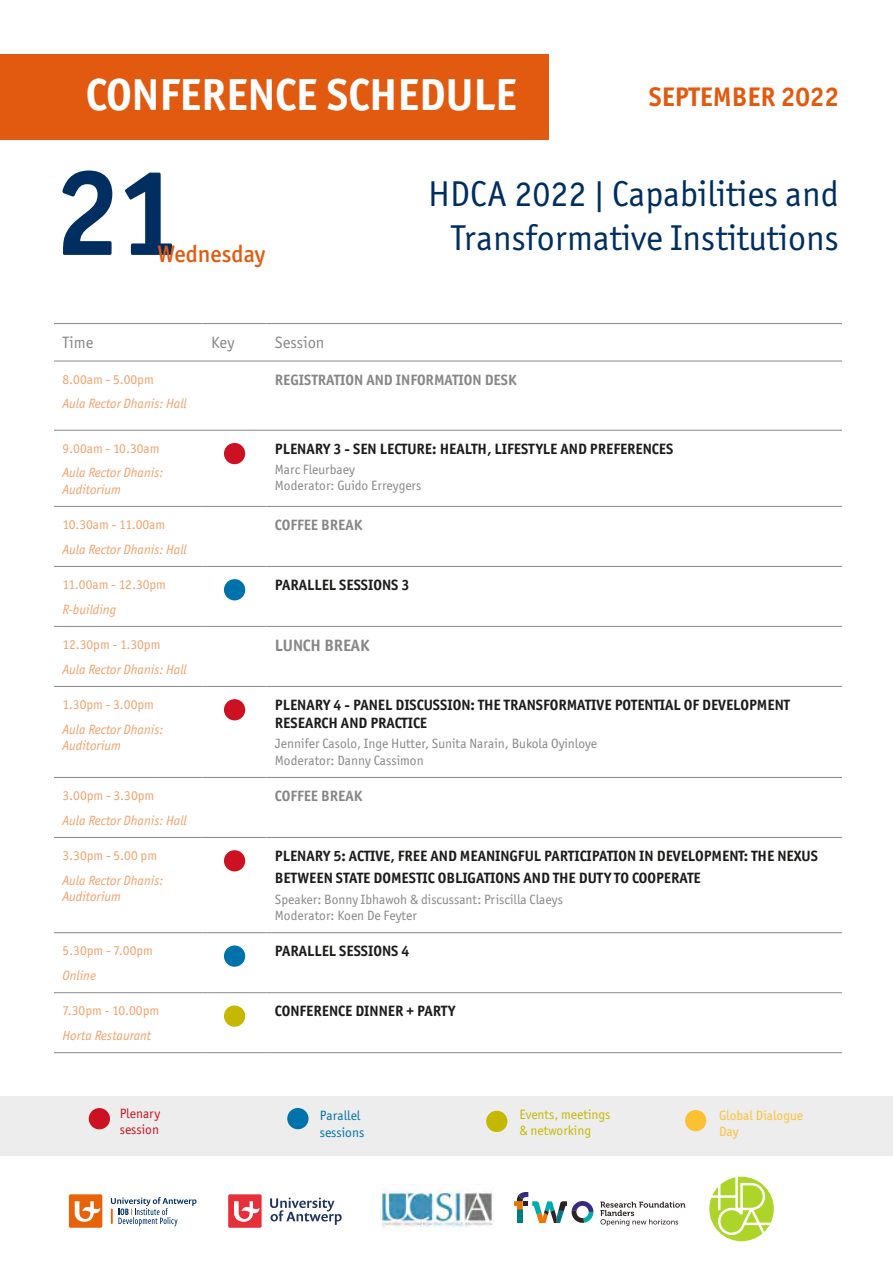
<style>
.page{position:relative;width:893px;height:1263px;background:#fff}
.page>*{position:absolute;margin:0;border:0;box-sizing:border-box;transform-origin:0 0}
.t1{font:700 123px "Officina Sans ITC Std";color:#002e61}
.t2{font:700 45px "Officina Sans ITC Std";color:#fff}
.t3{font:36px "Officina Sans ITC Std";color:#002e61}
.t4{font:700 27px "Officina Sans ITC Std";color:#e25a0f}
.t5{font:500 24px "Officina Sans ITC Std";color:#e25a0f}
.t6{font:16.5px "Officina Sans ITC Std";color:#878787}
.t7{font:700 16.5px "Officina Sans ITC Std";color:#878787}
.t8{font:700 15px/18px "Officina Sans ITC Std";color:#1c1c1b}
.t9{font:700 15px "Officina Sans ITC Std";color:#878787}
.t10{font:italic 13.5px/16.2px "Officina Sans ITC Std";color:#f0a16c}
.t11{font:13.5px/16.2px "Officina Sans ITC Std";color:#878787}
.t12{font:13.5px "Officina Sans ITC Std";color:#f0a16c}
.t13{font:13.5px/16.2px "Officina Sans ITC Std";color:#c4b900}
.t14{font:13.5px/16.2px "Officina Sans ITC Std";color:#fcc133}
.t15{font:13.5px/16.2px "Officina Sans ITC Std";color:#0072ab}
.t16{font:13.5px/16.2px "Officina Sans ITC Std";color:#cd1122}
</style>
<div class="page">
<div style="left:0;top:54px;width:549px;height:85px;background:#e25a0f"></div>
<svg style="left:600px;top:1201px;width:85px;height:25px"></svg>
<svg style="left:514px;top:1192px;width:79px;height:31px"></svg>
<img style="left:380px;top:1184px;width:114px;height:44px">
<svg style="left:270px;top:1197px;width:72px;height:28px"></svg>
<div style="left:228px;top:1194px;width:34px;height:34px;background:#e72f3a;border-radius:2px"></div>
<svg style="left:234px;top:1201px;width:26px;height:21px"></svg>
<div style="left:69px;top:1194px;width:33px;height:34px;background:#e76208;border-radius:2px"></div>
<svg style="left:75px;top:1201px;width:26px;height:21px"></svg>
<svg style="left:111px;top:1197px;width:86px;height:29px"></svg>
<div style="left:0;top:1096px;width:893px;height:59px;background:#ededed"></div>
<div style="left:89px;top:1108px;width:21px;height:21px;background:#cd1122;border-radius:50%"></div>
<div style="left:287px;top:1108px;width:21px;height:21px;background:#0072ab;border-radius:50%"></div>
<div style="left:486px;top:1111px;width:21px;height:21px;background:#c4b900;border-radius:50%"></div>
<div style="left:685px;top:1110px;width:21px;height:21px;background:#fcc133;border-radius:50%"></div>
<hr style="left:54px;top:323px;width:149px;height:1px;background:#878787">
<hr style="left:203px;top:323px;width:63px;height:1px;background:#878787">
<hr style="left:266px;top:323px;width:576px;height:1px;background:#878787">
<hr style="left:54px;top:506px;width:149px;height:1px;background:#878787">
<hr style="left:203px;top:506px;width:63px;height:1px;background:#878787">
<hr style="left:266px;top:506px;width:576px;height:1px;background:#878787">
<hr style="left:54px;top:777px;width:149px;height:1px;background:#878787">
<hr style="left:203px;top:777px;width:63px;height:1px;background:#878787">
<hr style="left:266px;top:777px;width:576px;height:1px;background:#878787">
<hr style="left:54px;top:361px;width:149px;height:1px;background:#878787">
<hr style="left:203px;top:361px;width:63px;height:1px;background:#878787">
<hr style="left:266px;top:361px;width:576px;height:1px;background:#878787">
<hr style="left:54px;top:430px;width:149px;height:1px;background:#878787">
<hr style="left:203px;top:430px;width:63px;height:1px;background:#878787">
<hr style="left:266px;top:430px;width:576px;height:1px;background:#878787">
<hr style="left:54px;top:566px;width:149px;height:1px;background:#878787">
<hr style="left:203px;top:566px;width:63px;height:1px;background:#878787">
<hr style="left:266px;top:566px;width:576px;height:1px;background:#878787">
<hr style="left:54px;top:837px;width:149px;height:1px;background:#878787">
<hr style="left:203px;top:837px;width:63px;height:1px;background:#878787">
<hr style="left:266px;top:837px;width:576px;height:1px;background:#878787">
<hr style="left:54px;top:932px;width:149px;height:1px;background:#878787">
<hr style="left:203px;top:932px;width:63px;height:1px;background:#878787">
<hr style="left:266px;top:932px;width:576px;height:1px;background:#878787">
<hr style="left:54px;top:992px;width:149px;height:1px;background:#878787">
<hr style="left:203px;top:992px;width:63px;height:1px;background:#878787">
<hr style="left:266px;top:992px;width:576px;height:1px;background:#878787">
<hr style="left:54px;top:626px;width:149px;height:1px;background:#878787">
<hr style="left:203px;top:626px;width:63px;height:1px;background:#878787">
<hr style="left:266px;top:626px;width:576px;height:1px;background:#878787">
<hr style="left:54px;top:686px;width:149px;height:1px;background:#878787">
<hr style="left:203px;top:686px;width:63px;height:1px;background:#878787">
<hr style="left:266px;top:686px;width:576px;height:1px;background:#878787">
<hr style="left:54px;top:1052px;width:149px;height:1px;background:#878787">
<hr style="left:203px;top:1052px;width:63px;height:1px;background:#878787">
<hr style="left:266px;top:1052px;width:576px;height:1px;background:#878787">
<div style="left:224px;top:443px;width:21px;height:21px;background:#cd1122;border-radius:50%"></div>
<div style="left:224px;top:579px;width:21px;height:21px;background:#0072ab;border-radius:50%"></div>
<div style="left:224px;top:699px;width:21px;height:21px;background:#cd1122;border-radius:50%"></div>
<div style="left:224px;top:850px;width:21px;height:21px;background:#cd1122;border-radius:50%"></div>
<div style="left:224px;top:945px;width:21px;height:22px;background:#0072ab;border-radius:50%"></div>
<div style="left:224px;top:1005px;width:21px;height:22px;background:#c4b900;border-radius:50%"></div>
<svg style="left:709px;top:1177px;width:65px;height:64px"></svg>
<h2 class="t2" style="left:86px;top:67px;width:433px">CONFERENCE SCHEDULE</h2>
<h3 class="t4" style="left:649px;top:80px;width:192px">SEPTEMBER 2022</h3>
<h1 class="t1" style="left:54px;top:137px;width:131px">21</h1>
<h3 class="t5" style="left:158px;top:239px;width:109px">Wednesday</h3>
<h3 class="t3" style="left:428px;top:173px;width:412px">HDCA 2022 | Capabilities and</h3>
<h3 class="t3" style="left:451px;top:217px;width:390px">Transformative Institutions</h3>
<p class="t6" style="left:63px;top:333px;width:32px">Time</p>
<p class="t6" style="left:211px;top:333px;width:25px">Key</p>
<p class="t6" style="left:275px;top:333px;width:51px">Session</p>
<p class="t12" style="left:63px;top:371px;width:93px">8.00am - 5.00pm</p>
<p class="t10" style="left:63px;top:396px;width:126px">Aula Rector Dhanis: Hall</p>
<p class="t9" style="left:275px;top:370px;width:243px">REGISTRATION AND INFORMATION DESK</p>
<p class="t12" style="left:63px;top:440px;width:99px">9.00am - 10.30am</p>
<p class="t10" style="left:63px;top:465px;width:102px">Aula Rector Dhanis:<br>Auditorium</p>
<p class="t8" style="left:275px;top:440px;width:400px">PLENARY 3 - SEN LECTURE: HEALTH, LIFESTYLE AND PREFERENCES</p>
<p class="t11" style="left:275px;top:462px;width:148px">Marc Fleurbaey<br>Moderator: Guido Erreygers</p>
<p class="t12" style="left:62px;top:517px;width:104px">10.30am - 11.00am</p>
<p class="t10" style="left:62px;top:541px;width:126px">Aula Rector Dhanis: Hall</p>
<p class="t9" style="left:275px;top:516px;width:89px">COFFEE BREAK</p>
<p class="t12" style="left:63px;top:577px;width:105px">11.00am - 12.30pm</p>
<p class="t10" style="left:63px;top:601px;width:55px">R-building</p>
<p class="t8" style="left:275px;top:576px;width:136px">PARALLEL SESSIONS 3</p>
<p class="t12" style="left:63px;top:637px;width:99px">12.30pm - 1.30pm</p>
<p class="t10" style="left:63px;top:661px;width:126px">Aula Rector Dhanis: Hall</p>
<p class="t7" style="left:275px;top:635px;width:96px">LUNCH BREAK</p>
<p class="t12" style="left:63px;top:696px;width:93px">1.30pm - 3.00pm</p>
<p class="t10" style="left:63px;top:721px;width:102px">Aula Rector Dhanis:<br>Auditorium</p>
<p class="t8" style="left:275px;top:696px;width:516px">PLENARY 4 - PANEL DISCUSSION: THE TRANSFORMATIVE POTENTIAL OF DEVELOPMENT<br>RESEARCH AND PRACTICE</p>
<p class="t11" style="left:275px;top:736px;width:324px">Jennifer Casolo, Inge Hutter, Sunita Narain, Bukola Oyinloye<br>Moderator: Danny Cassimon</p>
<p class="t12" style="left:62px;top:788px;width:93px">3.00pm - 3.30pm</p>
<p class="t10" style="left:62px;top:812px;width:126px">Aula Rector Dhanis: Hall</p>
<p class="t9" style="left:275px;top:787px;width:89px">COFFEE BREAK</p>
<p class="t12" style="left:63px;top:848px;width:96px">3.30pm - 5.00 pm</p>
<p class="t10" style="left:63px;top:872px;width:102px">Aula Rector Dhanis:<br>Auditorium</p>
<p class="t8" style="left:275px;top:845px;width:544px;line-height:22.2px">PLENARY 5: ACTIVE, FREE AND MEANINGFUL PARTICIPATION IN DEVELOPMENT: THE NEXUS<br>BETWEEN STATE DOMESTIC OBLIGATIONS AND THE DUTY TO COOPERATE</p>
<p class="t11" style="left:275px;top:891px;width:290px">Speaker: Bonny Ibhawoh &amp; discussant: Priscilla Claeys<br>Moderator: Koen De Feyter</p>
<p class="t12" style="left:62px;top:943px;width:92px">5.30pm - 7.00pm</p>
<p class="t10" style="left:62px;top:967px;width:35px">Online</p>
<p class="t8" style="left:275px;top:942px;width:136px">PARALLEL SESSIONS 4</p>
<p class="t12" style="left:63px;top:1003px;width:98px">7.30pm - 10.00pm</p>
<p class="t10" style="left:63px;top:1027px;width:90px">Horta Restaurant</p>
<p class="t8" style="left:275px;top:1002px;width:182px">CONFERENCE DINNER + PARTY</p>
<p class="t16" style="left:120px;top:1105px;width:42px">Plenary session</p>
<p class="t15" style="left:320px;top:1107px;width:46px">Parallel sessions</p>
<p class="t13" style="left:519px;top:1106px;width:93px">Events, meetings &amp; networking</p>
<p class="t14" style="left:719px;top:1107px;width:86px">Global Dialogue<br>Day</p>
</div>
